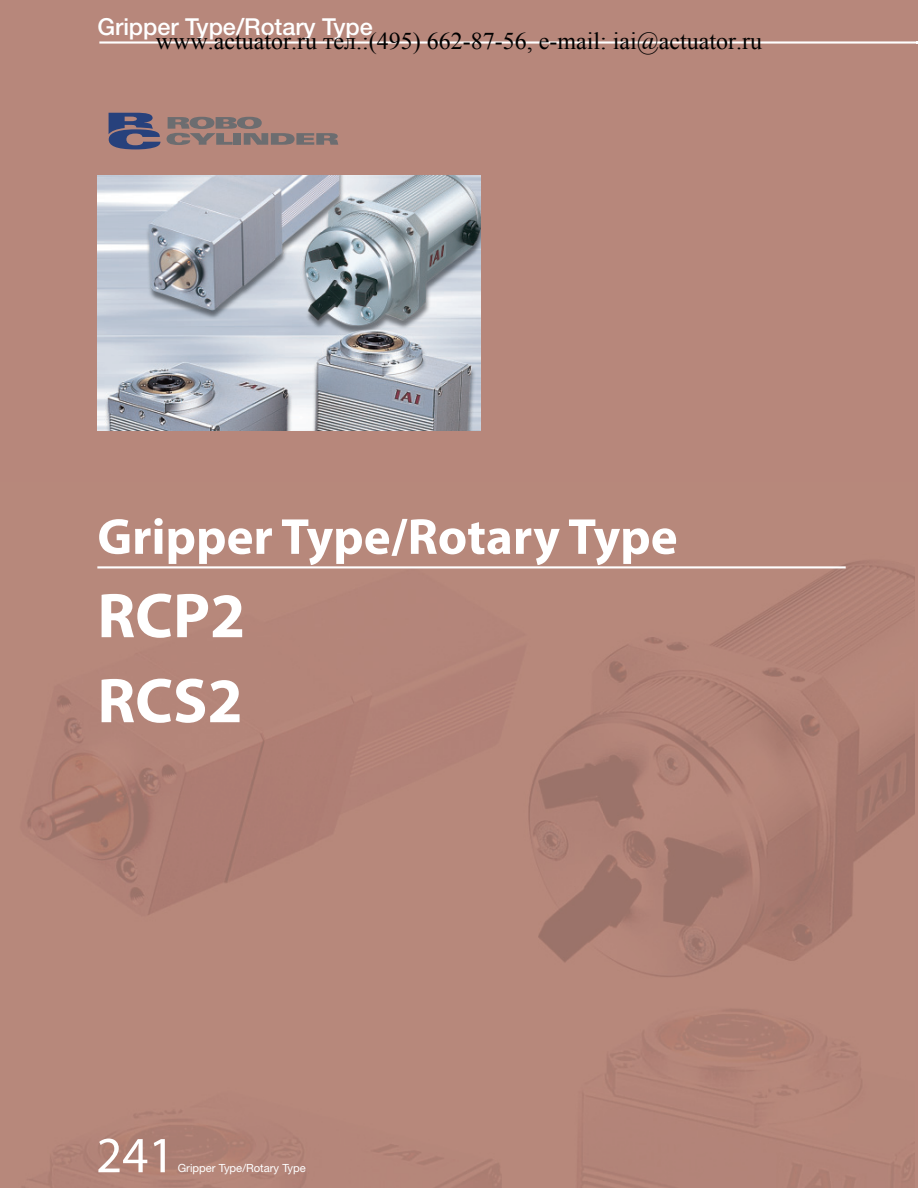
<style>
.page{position:relative;width:918px;height:1188px;background:#b7877b}
.page>*{position:absolute;margin:0;border:0;box-sizing:border-box;transform-origin:0 0}
.t1{font:700 63.75px/85.1px "Myriad Pro";color:#fff}
.t2{font:700 51px "Myriad Pro";color:#fff}
.t3{font:51px "Myriad Pro";color:#fff}
.t4{font:24px "Times New Roman";color:#000}
.t5{font:500 23.4px "Helvetica Neue";color:#fff}
.t6{font:11.25px "Helvetica Neue";color:#fff}
</style>
<div class="page">
<img style="left:22px;top:561px;width:892px;height:627px">
<hr style="left:99px;top:41px;width:819px;height:3px;background:#fff">
<hr style="left:97px;top:566px;width:749px;height:2px;background:#fff">
<img style="left:97px;top:175px;width:383px;height:255px">
<svg style="left:167px;top:117px;width:171px;height:28px"></svg>
<svg style="left:109px;top:113px;width:51px;height:36px"></svg>
<p class="t5" style="left:97px;top:19px;width:277px">Gripper Type/Rotary Type</p>
<p class="t4" style="left:156px;top:25px;width:608px">www.actuator.ru тел.:(495) 662-87-56, e-mail: iai@actuator.ru</p>
<h2 class="t2" style="left:97px;top:518px;width:582px">Gripper Type/Rotary Type</h2>
<h1 class="t1" style="left:97px;top:580px;width:150px">RCP2<br>RCS2</h1>
<h2 class="t3" style="left:96px;top:1136px;width:80px">241</h2>
<p class="t6" style="left:178px;top:1164px;width:130px">Gripper Type/Rotary Type</p>
</div>
